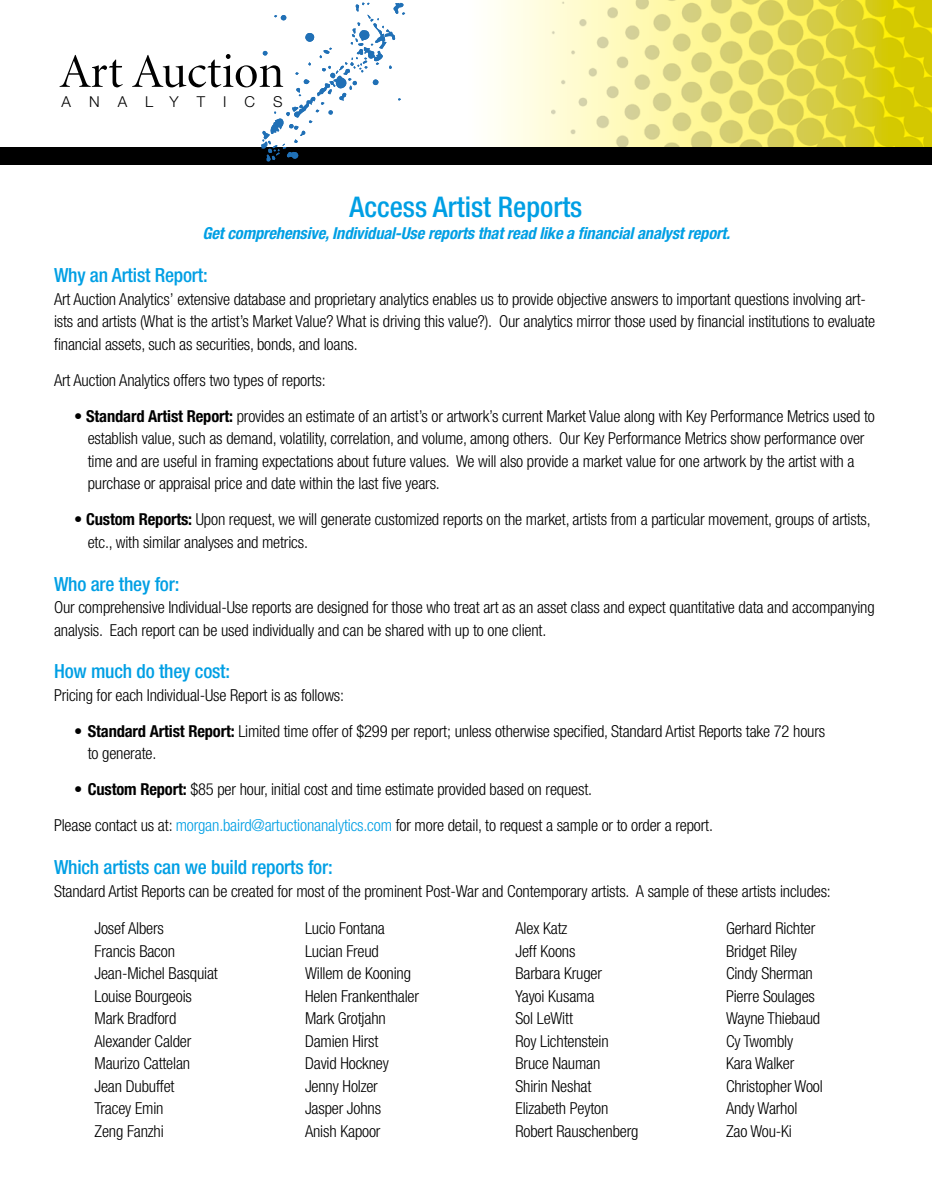
<style>
.page{position:relative;width:932px;height:1202px;background:#fff}
.page>*{position:absolute;margin:0;border:0;box-sizing:border-box;transform-origin:0 0}
.t1{font:500 condensed 28.5px "Helvetica Neue";color:#009fe4}
.t2{font:500 condensed 19.5px "Helvetica Neue";letter-spacing:-.01em;color:#009fe4}
.t3{font:300 condensed 16.5px/22.5px "Helvetica Neue";letter-spacing:-.01em;color:#000}
.t4{font:italic 700 condensed 16.5px "Helvetica Neue";letter-spacing:-.01em;color:#009fe4}
.t5{font:300 15px "Helvetica Neue";letter-spacing:1.2em;color:#000}
.s1{font-weight:700}
.s2{color:#009fe4}
</style>
<div class="page">
<svg style="left:494px;top:1px;width:57px;height:146px"></svg>
<img style="left:551px;top:0;width:381px;height:147px">
<div style="left:0;top:147px;width:932px;height:17px;background:#000"></div>
<svg style="left:60px;top:55px;width:63px;height:32px"></svg>
<svg style="left:132px;top:2px;width:273px;height:159px"></svg>
<p class="t5" style="left:62px;top:90px;width:223px">ANALYTICS</p>
<h1 class="t1" style="left:349px;top:190px;width:234px">Access Artist Reports</h1>
<p class="t4" style="left:202px;top:223px;width:529px">Get comprehensive, Individual-Use reports that read like a financial analyst report.</p>
<p class="t2" style="left:54px;top:264px;width:155px">Why an Artist Report:</p>
<p class="t3" style="left:54px;top:287px;width:822px">Art Auction Analytics’ extensive database and proprietary analytics enables us to provide objective answers to important questions involving art&shy;ists and artists (What is the artist’s Market Value? What is driving this value?). Our analytics mirror those used by financial institutions to evaluate financial assets, such as securities, bonds, and loans.</p>
<p class="t3" style="left:54px;top:368px;width:273px">Art Auction Analytics offers two types of reports:</p>
<p class="t3" style="left:88px;top:404px;width:788px;text-indent:-13px">• <span class="s1">Standard Artist Report:</span> provides an estimate of an artist’s or artwork’s current Market Value along with Key Performance Metrics used to establish value, such as demand, volatility, correlation, and volume, among others. Our Key Performance Metrics show performance over time and are useful in framing expectations about future values. We will also provide a market value for one artwork by the artist with a purchase or appraisal price and date within the last five years.</p>
<p class="t3" style="left:88px;top:508px;width:784px;text-indent:-13px">• <span class="s1">Custom Reports:</span> Upon request, we will generate customized reports on the market, artists from a particular movement, groups of artists, etc., with similar analyses and metrics.</p>
<p class="t2" style="left:54px;top:572px;width:127px">Who are they for:</p>
<p class="t3" style="left:54px;top:596px;width:822px">Our comprehensive Individual-Use reports are designed for those who treat art as an asset class and expect quantitative data and accompanying analysis. Each report can be used individually and can be shared with up to one client.</p>
<p class="t2" style="left:54px;top:660px;width:178px">How much do they cost:</p>
<p class="t3" style="left:54px;top:683px;width:292px">Pricing for each Individual-Use Report is as follows:</p>
<p class="t3" style="left:88px;top:719px;width:739px;text-indent:-13px">• <span class="s1">Standard Artist Report:</span> Limited time offer of $299 per report; unless otherwise specified, Standard Artist Reports take 72 hours to generate.</p>
<p class="t3" style="left:54px;top:771px;width:660px;line-height:36px;text-indent:20px">• <span class="s1">Custom Report:</span> $85 per hour, initial cost and time estimate provided based on request.<br>Please contact us at: <span class="s2">morgan.baird@artuctionanalytics.com</span> for more detail, to request a sample or to order a report.</p>
<p class="t2" style="left:54px;top:855px;width:280px">Which artists can we build reports for:</p>
<p class="t3" style="left:54px;top:879px;width:778px">Standard Artist Reports can be created for most of the prominent Post-War and Contemporary artists. A sample of these artists includes:</p>
<p class="t3" style="left:95px;top:917px;width:125px">Josef Albers<br>Francis Bacon<br>Jean-Michel Basquiat<br>Louise Bourgeois<br>Mark Bradford<br>Alexander Calder<br>Maurizo Cattelan<br>Jean Dubuffet<br>Tracey Emin<br>Zeng Fanzhi</p>
<p class="t3" style="left:305px;top:917px;width:115px">Lucio Fontana<br>Lucian Freud<br>Willem de Kooning<br>Helen Frankenthaler<br>Mark Grotjahn<br>Damien Hirst<br>David Hockney<br>Jenny Holzer<br>Jasper Johns<br>Anish Kapoor</p>
<p class="t3" style="left:515px;top:917px;width:124px">Alex Katz<br>Jeff Koons<br>Barbara Kruger<br>Yayoi Kusama<br>Sol LeWitt<br>Roy Lichtenstein<br>Bruce Nauman<br>Shirin Neshat<br>Elizabeth Peyton<br>Robert Rauschenberg</p>
<p class="t3" style="left:726px;top:917px;width:98px">Gerhard Richter<br>Bridget Riley<br>Cindy Sherman<br>Pierre Soulages<br>Wayne Thiebaud<br>Cy Twombly<br>Kara Walker<br>Christopher Wool<br>Andy Warhol<br>Zao Wou-Ki</p>
</div>
